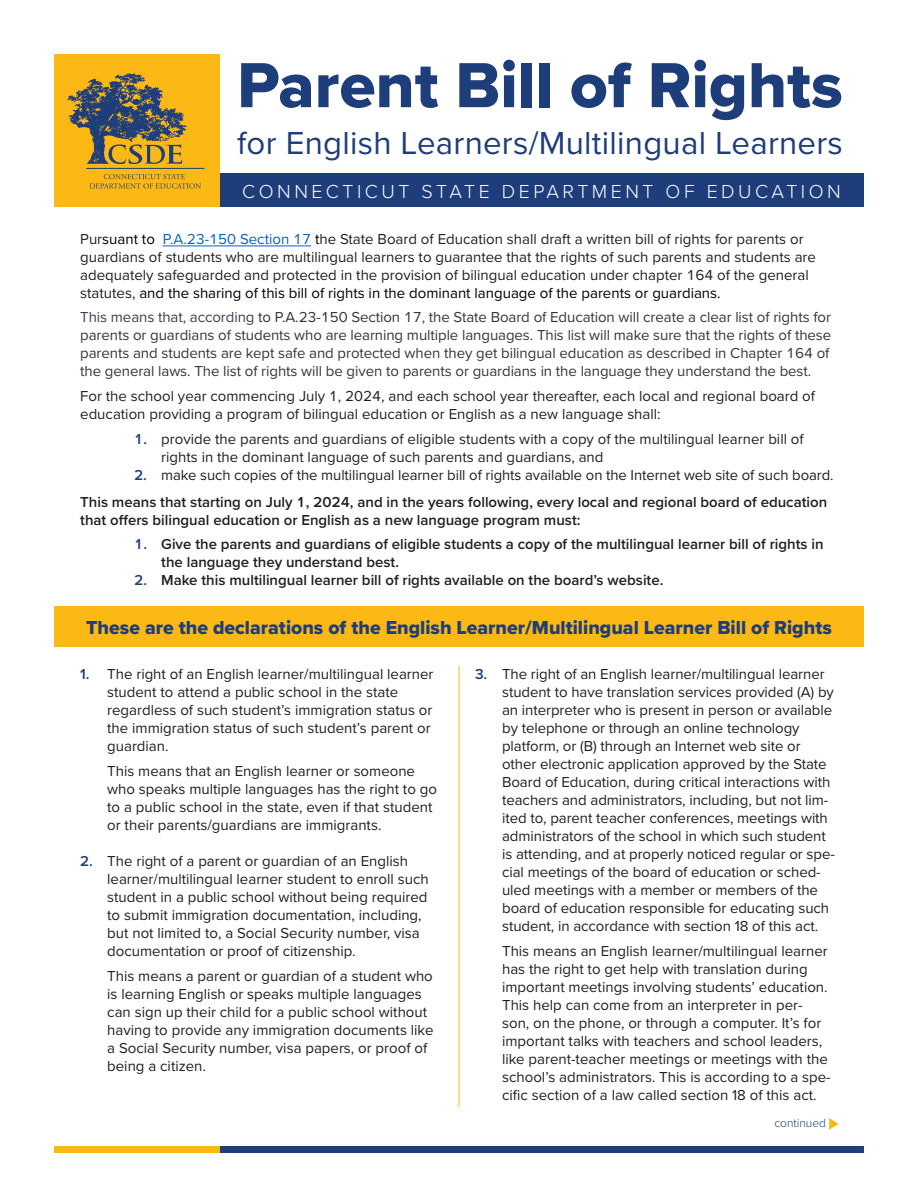
<style>
.page{position:relative;width:918px;height:1188px;background:#fff}
.page>*{position:absolute;margin:0;border:0;box-sizing:border-box;transform-origin:0 0}
.t1{font:66px "Proxima Nova Extrabld";color:#1d3d7b}
.t2{font:33px "Proxima Nova";letter-spacing:.01em;color:#1d3d7b}
.t3{font:19.5px "Proxima Nova Extrabld";color:#1d3d7b}
.t4{font:300 19.5px "Proxima Nova";letter-spacing:.18em;color:#fff}
.t5{font:15px/18px "Proxima Nova";color:#231f20}
.t6{font:15px/18px "Proxima Nova";letter-spacing:-.005em;color:#343541;text-align:justify}
.t7{font:600 15px/18px "Proxima Nova";color:#231f20}
.List_Paragraph{font:300 12px "Proxima Nova";color:#1d3d7b}
.s1{color:#000}
.s2{color:#0563c1}
.s3{color:#374151}
.s4{font-weight:600;color:#1d3d7b}
.s5{color:#1d3d7b}
</style>
<div class="page">
<div style="left:54px;top:607px;width:810px;height:40px;background:#fcb814"></div>
<div style="left:219px;top:173px;width:645px;height:34px;background:#1d3d7b"></div>
<div style="left:219px;top:1146px;width:645px;height:6px;background:#1d3d7b"></div>
<div style="left:54px;top:54px;width:165px;height:153px;background:#fcb814"></div>
<div style="left:54px;top:1146px;width:165px;height:6px;background:#fcb814"></div>
<hr style="left:459px;top:666px;width:1px;height:441px;background:#fcb814">
<svg style="left:90px;top:174px;width:111px;height:15px"></svg>
<svg style="left:67px;top:73px;width:119px;height:91px"></svg>
<hr style="left:86px;top:168px;width:118px;height:1px;background:#1d3d7b">
<hr style="left:163px;top:246px;width:148px;height:1px;background:#0563c1">
<svg style="left:829px;top:1118px;width:9px;height:12px"></svg>
<p class="t1" style="left:237px;top:36px;width:607px">Parent Bill of Rights</p>
<p class="t2" style="left:237px;top:118px;width:607px">for English Learners/Multilingual Learners</p>
<p class="t4" style="left:242px;top:177px;width:600px">CONNECTICUT STATE DEPARTMENT OF EDUCATION</p>
<p class="t5" style="left:80px;top:229px;width:737px">Pur<span class="s1">suant to</span> <span class="s2">P.A.23-150 Section 17</span> <span class="s1">t</span>he State Board of Education shall draft a written bill of rights for parents or guardians of students who are multilingual learners to guarantee that the rights of such parents and students are adequately safeguarded and protected in the provision of bilingual education under chapter 164 of the general statutes, <span class="s1">and the sharing of this bill of rights in the dominant language of the parents or guardians.</span></p>
<p class="t6" style="left:80px;top:308px;width:753px"><span class="s3">This means that, according</span> to P.A.23-150 Section 17, the State Board of Education will create a clear list of rights for parents or guardians of students who are learning multiple languages. This list will make sure that the rights of these parents and students are kept safe and protected when they get bilingual education as described in Chapter 164 of the general laws. The list of rights will be given to parents or guardians in the language they understand the best.</p>
<p class="t5" style="left:80px;top:386px;width:736px">For the school year commencing July 1, 2024, and each school year thereafter, each local and regional board of education providing a program of bilingual education or English as a new language shall:</p>
<p class="t5" style="left:161px;top:429px;width:644px;text-indent:-27px"><span class="s4">1.</span> provide the parents and guardians of eligible students with a copy of the multilingual learner bill of rights in the dominant language of such parents and guardians, and</p>
<p class="t5" style="left:134px;top:465px;width:701px"><span class="s4">2.</span> make such copies of the multilingual learner bill of rights available on the Internet web site of such board.</p>
<p class="t7" style="left:80px;top:492px;width:749px">This means that starting on July 1, 2024, and in the years following, every local and regional board of education that offers bilingual education or English as a new language program must:</p>
<p class="t7" style="left:161px;top:535px;width:664px;text-indent:-27px"><span class="s5">1.</span> Give the parents and guardians of eligible students a copy of the multilingual learner bill of rights in the language they understand best.</p>
<p class="t7" style="left:134px;top:571px;width:531px"><span class="s5">2.</span> Make this multilingual learner bill of rights available on the board’s website.</p>
<p class="t3" style="left:86px;top:613px;width:747px">These are the declarations of the English Learner/Multilingual Learner Bill of Rights</p>
<p class="t5" style="left:107px;top:664px;width:328px;text-indent:-27px"><span class="s4">1.</span> The right of an English learner/multilingual learner student to attend a public school in the state regardless of such student’s immigration status or the immigration status of such student’s parent or guardian.</p>
<p class="t5" style="left:107px;top:761px;width:331px">This means that an English learner or someone who speaks multiple languages has the right to go to a public school in the state, even if that student or their parents/guardians are immigrants.</p>
<p class="t5" style="left:107px;top:851px;width:323px;text-indent:-27px"><span class="s4">2.</span> The right of a parent or guardian of an English learner/multilingual learner student to enroll such student in a public school without being required to submit immigration documentation, including, but not limited to, a Social Security number, visa documentation or proof of citizenship.</p>
<p class="t5" style="left:107px;top:966px;width:328px">This means a parent or guardian of a student who is learning English or speaks multiple languages can sign up their child for a public school without having to provide any immigration documents like a Social Security number, visa papers, or proof of being a citizen.</p>
<p class="t5" style="left:502px;top:664px;width:334px;text-indent:-27px"><span class="s4">3.</span> The right of an English learner/multilingual learner student to have translation services provided (A) by an interpreter who is present in person or available by telephone or through an online technology platform, or (B) through an Internet web site or other electronic application approved by the State Board of Education, during critical interactions with teachers and administrators, including, but not lim&shy;ited to, parent teacher conferences, meetings with administrators of the school in which such student is attending, and at properly noticed regular or spe&shy;cial meetings of the board of education or sched&shy;uled meetings with a member or members of the board of education responsible for educating such student, in accordance with section 18 of this act.</p>
<p class="t5" style="left:502px;top:941px;width:330px">This means an English learner/multilingual learner has the right to get help with translation during important meetings involving students’ education.<br>This help can come from an interpreter in per&shy;son, on the phone, or through a computer. It’s for important talks with teachers and school leaders, like parent-teacher meetings or meetings with the school’s administrators. This is according to a spe&shy;cific section of a law called section 18 of this act.</p>
<p class="List_Paragraph" style="left:774px;top:1114px;width:53px">continued</p>
</div>
